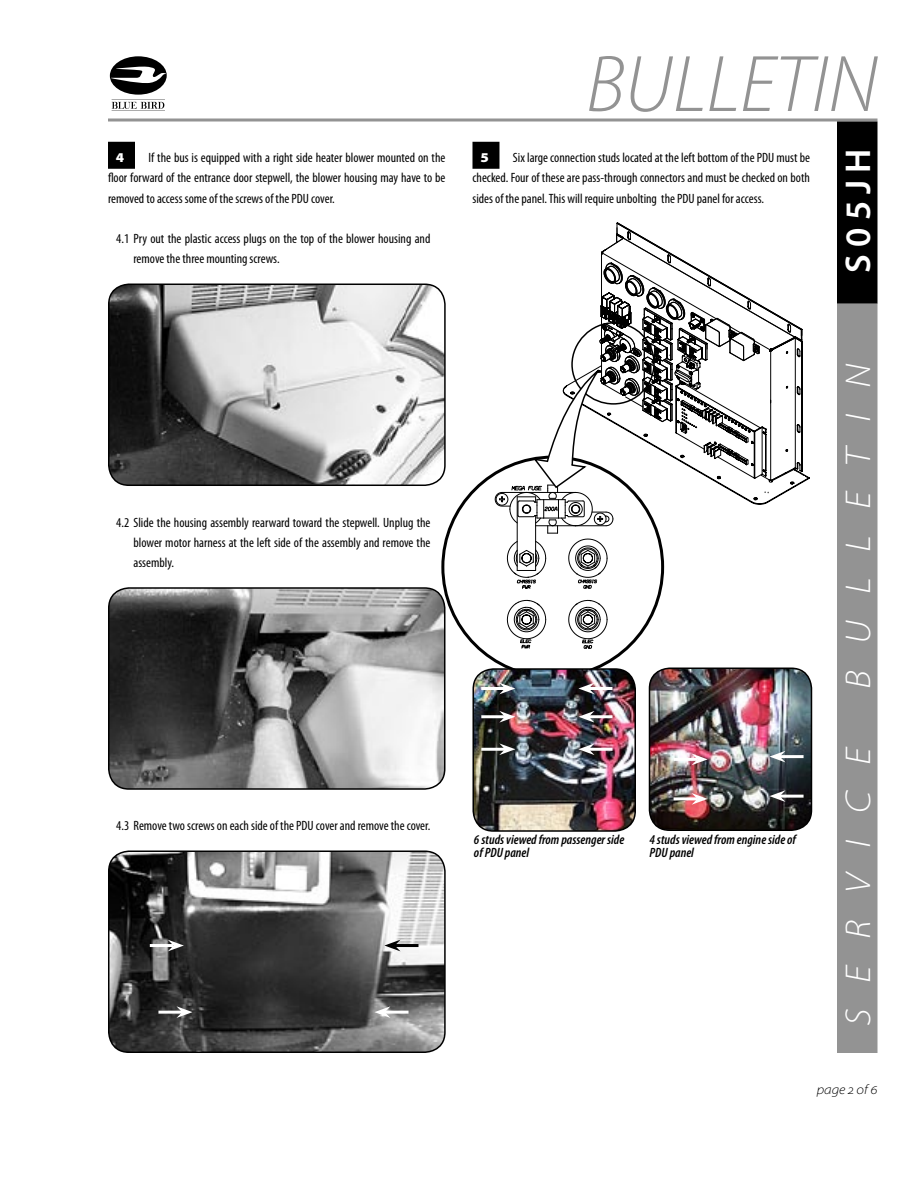
<style>
.page{position:relative;width:918px;height:1188px;background:#fff}
.page>*{position:absolute;margin:0;border:0;box-sizing:border-box;transform-origin:0 0}
.t1{font:italic 300 81px "Myriad Pro";color:#939393}
.t2{font:italic 300 semi-expanded 36px "Myriad Pro";letter-spacing:.73em;color:#fff}
.t3{font:600 36px "Myriad Pro";letter-spacing:.2em;color:#fff}
.Procedure_Step_First{font:condensed 13.5px/20.2px "Myriad Pro";color:#000;text-align:justify}
.Body_Numbered{font:condensed 13.5px/20.2px "Myriad Pro";color:#000}
.Caption_FirstLine{font:italic 600 condensed 13.5px/13.5px "Myriad Pro";color:#000}
.t4{font:italic 300 semi-expanded 13.5px "Myriad Pro";color:#000}
.Procedure_Step_First-2{font:900 semi-expanded 13.5px "Myriad Pro";color:#fff}
</style>
<div class="page">
<svg style="left:108px;top:118px;width:770px;height:4px;background:#acacac"></svg>
<div style="left:837px;top:122px;width:41px;height:182px;background:#000"></div>
<div style="left:837px;top:304px;width:41px;height:749px;background:#939393"></div>
<svg style="left:110px;top:56px;width:57px;height:55px"></svg>
<svg style="left:507px;top:600px;width:39px;height:49px"></svg>
<svg style="left:568px;top:600px;width:39px;height:49px"></svg>
<svg style="left:616px;top:222px;width:187px;height:259px"></svg>
<svg style="left:495px;top:232px;width:307px;height:358px"></svg>
<svg style="left:108px;top:283px;width:338px;height:202px"></svg>
<svg style="left:108px;top:587px;width:338px;height:202px;background:#7e7e7e"></svg>
<div style="left:108px;top:142px;width:27px;height:27px;background:#000"></div>
<svg style="left:108px;top:850px;width:338px;height:202px;background:#606060"></svg>
<hr style="left:150px;top:944px;width:23px;height:3px;background:#fff">
<svg style="left:168px;top:940px;width:16px;height:11px"></svg>
<hr style="left:395px;top:944px;width:23px;height:3px;background:#000">
<svg style="left:384px;top:940px;width:17px;height:11px"></svg>
<hr style="left:158px;top:1011px;width:24px;height:3px;background:#fff">
<svg style="left:176px;top:1006px;width:17px;height:12px"></svg>
<hr style="left:385px;top:1011px;width:24px;height:3px;background:#fff">
<svg style="left:374px;top:1006px;width:17px;height:12px"></svg>
<div style="left:472px;top:142px;width:27px;height:27px;background:#000"></div>
<img style="left:472px;top:668px;width:164px;height:163px">
<img style="left:648px;top:667px;width:165px;height:163px">
<p class="Procedure_Step_First" style="left:108px;top:148px;width:339px;text-indent:40px">If the bus is equipped with a right side heater blower mounted on the floor forward of the entrance door stepwell, the blower housing may have to be removed to access some of the screws of the PDU cover.</p>
<p class="Body_Numbered" style="left:133px;top:229px;width:298px;text-indent:-17px">4.1 Pry out the plastic access plugs on the top of the blower housing and remove the three mounting screws.</p>
<p class="Procedure_Step_First-2" style="left:116px;top:150px;width:10px">4</p>
<h1 class="t1" style="left:586px;top:41px;width:293px">BULLETIN</h1>
<p class="Procedure_Step_First" style="left:472px;top:148px;width:339px;text-indent:40px">Six large connection studs located at the left bottom of the PDU must be checked. Four of these are pass-through connectors and must be checked on both sides of the panel. This will require unbolting the PDU panel for access.</p>
<p class="Procedure_Step_First-2" style="left:480px;top:150px;width:10px">5</p>
<h2 class="t3" style="left:838px;top:273px;width:126px;rotate:-90deg">S05JH</h2>
<p class="Body_Numbered" style="left:133px;top:512px;width:298px;text-align:justify;text-indent:-17px">4.2 Slide the housing assembly rearward toward the stepwell. Unplug the blower motor harness at the left side of the assembly and remove the assembly.</p>
<p class="Body_Numbered" style="left:116px;top:816px;width:316px">4.3 Remove two screws on each side of the PDU cover and remove the cover.</p>
<h2 class="t2" style="left:839px;top:689px;width:327px;rotate:-90deg">BULLETIN</h2>
<p class="Caption_FirstLine" style="left:474px;top:833px;width:152px">6 studs viewed from passenger side of PDU panel</p>
<p class="Caption_FirstLine" style="left:649px;top:833px;width:148px">4 studs viewed from engine side of<br>PDU panel</p>
<h2 class="t2" style="left:839px;top:1026px;width:281px;rotate:-90deg">SERVICE</h2>
<p class="t4" style="left:817px;top:1082px;width:62px">page 2 of 6</p>
</div>
